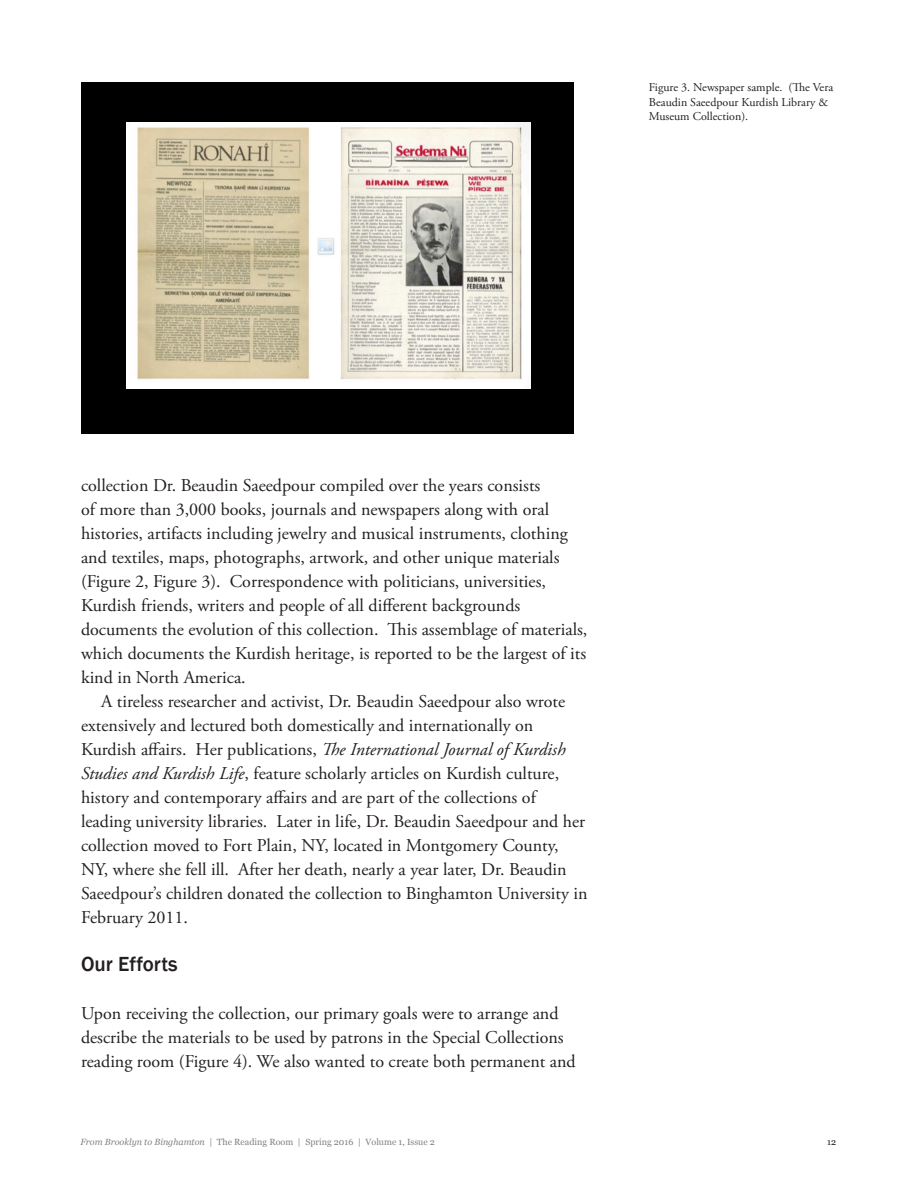
<style>
.page{position:relative;width:918px;height:1188px;background:#fff}
.page>*{position:absolute;margin:0;border:0;box-sizing:border-box;transform-origin:0 0}
.t1{font:500 21px "Franklin Gothic";color:#231f20}
.t2{font:18px/24px "Adobe Garamond Pro";color:#231f20}
.t3{font:12px/14.4px "Adobe Garamond Pro";color:#231f20}
.t4{font:9px "Georgia";color:#808285}
.t5{font:9px "Georgia";color:#231f20}
.s1{font-style:italic}
</style>
<div class="page">
<div style="left:81px;top:82px;width:493px;height:352px;background:#000"></div>
<img style="left:127px;top:122px;width:403px;height:267px">
<p class="t3" style="left:649px;top:81px;width:186px">Figure 3. Newspaper sample. (Te Vera<br>Beaudin Saeedpour Kurdish Library &amp;<br>Museum Collection).</p>
<p class="t2" style="left:81px;top:474px;width:508px">collection Dr. Beaudin Saeedpour compiled over the years consists<br>of more than 3,000 books, journals and newspapers along with oral histories, artifacts including jewelry and musical instruments, clothing and textiles, maps, photographs, artwork, and other unique materials (Figure 2, Figure 3). Correspondence with politicians, universities, Kurdish friends, writers and people of all diferent backgrounds documents the evolution of this collection. Tis assemblage of materials, which documents the Kurdish heritage, is reported to be the largest of its kind in North America.</p>
<p class="t2" style="left:81px;top:690px;width:508px;text-indent:20px">A tireless researcher and activist, Dr. Beaudin Saeedpour also wrote extensively and lectured both domestically and internationally on Kurdish afairs. Her publications, <span class="s1">Te International Journal of Kurdish Studies and Kurdish Life</span>, feature scholarly articles on Kurdish culture, history and contemporary afairs and are part of the collections of leading university libraries. Later in life, Dr. Beaudin Saeedpour and her collection moved to Fort Plain, NY, located in Montgomery County, NY, where she fell ill. After her death, nearly a year later, Dr. Beaudin Saeedpour’s children donated the collection to Binghamton University in February 2011.</p>
<p class="t1" style="left:81px;top:951px;width:98px">Our Efforts</p>
<p class="t2" style="left:81px;top:1002px;width:496px">Upon receiving the collection, our primary goals were to arrange and describe the materials to be used by patrons in the Special Collections reading room (Figure 4). We also wanted to create both permanent and</p>
<p class="t4" style="left:80px;top:1135px;width:356px"><span class="s1">From Brooklyn to Binghamton |</span> The Reading Room | Spring 2016 | Volume 1, Issue 2</p>
<p class="t5" style="left:827px;top:1135px;width:10px">12</p>
</div>
